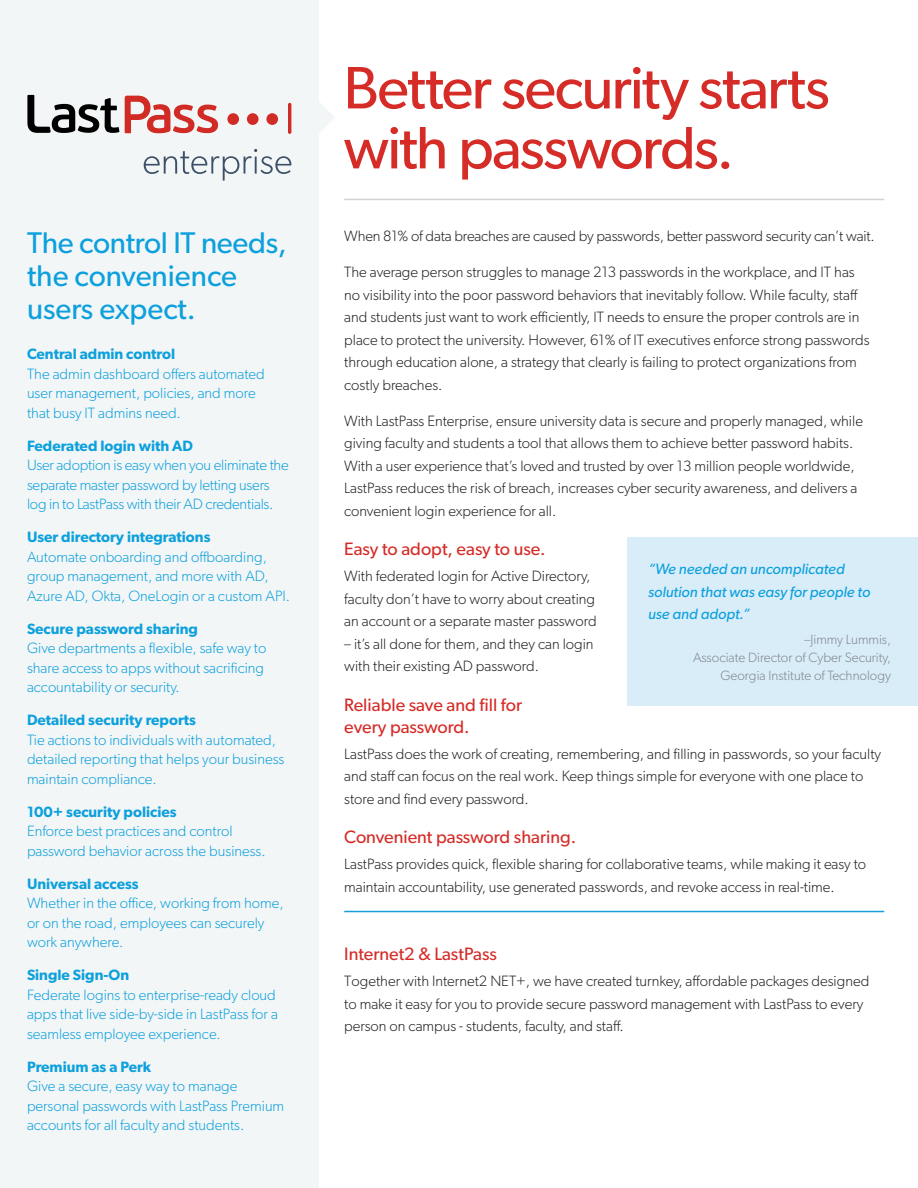
<style>
.page{position:relative;width:918px;height:1188px;background:#fff}
.page>*{position:absolute;margin:0;border:0;box-sizing:border-box;transform-origin:0 0}
.t1{font:60px/60px "Gibson";letter-spacing:-.03em;color:#d52c28}
.t2{font:30px/33px "Gibson";letter-spacing:-.005em;color:#0ca0dc}
.t3{font:18px/22.5px "Gibson";color:#d52c28}
.t4{font:300 15px/22.5px "Gibson";color:#231f20}
.t5{font:300 15px/19.5px "Gibson";color:#0ca0dc}
.t6{font:600 15px "Gibson";color:#0ca0dc}
.t7{font:italic 15px/22.5px "Gibson";color:#0ca0dc}
.t8{font:300 13.5px/18px "Gibson";color:#81868c;text-align:right}
</style>
<div class="page">
<div style="left:0;top:0;width:318px;height:1188px;background:#f3f6f7"></div>
<svg style="left:27px;top:95px;width:92px;height:38px"></svg>
<svg style="left:125px;top:91px;width:210px;height:90px"></svg>
<hr style="left:344px;top:199px;width:540px;height:1px;background:#d1d2d4">
<div style="left:628px;top:537px;width:290px;height:169px;background:#d9edf9"></div>
<hr style="left:344px;top:911px;width:540px;height:1px;background:#159eda">
<h2 class="t2" style="left:27px;top:226px;width:261px">The control IT needs, the convenience users expect.</h2>
<p class="t6" style="left:27px;top:345px;width:150px">Central admin control</p>
<p class="t5" style="left:27px;top:364px;width:239px">The admin dashboard offers automated user management, policies, and more that busy IT admins need.</p>
<p class="t6" style="left:27px;top:437px;width:167px">Federated login with AD</p>
<p class="t5" style="left:27px;top:455px;width:263px">User adoption is easy when you eliminate the separate master password by letting users log in to LastPass with their AD credentials.</p>
<p class="t6" style="left:27px;top:528px;width:185px">User directory integrations</p>
<p class="t5" style="left:27px;top:547px;width:265px">Automate onboarding and offboarding, group management, and more with AD,<br>Azure AD, Okta, OneLogin or a custom API.</p>
<p class="t6" style="left:27px;top:620px;width:172px">Secure password sharing</p>
<p class="t5" style="left:27px;top:638px;width:241px">Give departments a flexible, safe way to share access to apps without sacrificing accountability or security.</p>
<p class="t6" style="left:27px;top:711px;width:170px">Detailed security reports</p>
<p class="t5" style="left:27px;top:730px;width:259px">Tie actions to individuals with automated, detailed reporting that helps your business maintain compliance.</p>
<p class="t6" style="left:27px;top:803px;width:151px">100+ security policies</p>
<p class="t5" style="left:27px;top:821px;width:240px">Enforce best practices and control password behavior across the business.</p>
<p class="t6" style="left:27px;top:875px;width:113px">Universal access</p>
<p class="t5" style="left:27px;top:893px;width:258px">Whether in the office, working from home, or on the road, employees can securely work anywhere.</p>
<p class="t6" style="left:27px;top:966px;width:104px">Single Sign-On</p>
<p class="t5" style="left:27px;top:985px;width:252px">Federate logins to enterprise-ready cloud apps that live side-by-side in LastPass for a seamless employee experience.</p>
<p class="t6" style="left:27px;top:1058px;width:126px">Premium as a Perk</p>
<p class="t5" style="left:27px;top:1076px;width:259px">Give a secure, easy way to manage personal passwords with LastPass Premium accounts for all faculty and students.</p>
<h1 class="t1" style="left:344px;top:57px;width:488px">Better security starts with passwords.</h1>
<p class="t4" style="left:344px;top:225px;width:532px">When 81% of data breaches are caused by passwords, better password security can’t wait.</p>
<p class="t4" style="left:344px;top:261px;width:527px">The average person struggles to manage 213 passwords in the workplace, and IT has no visibility into the poor password behaviors that inevitably follow. While faculty, staff and students just want to work efficiently, IT needs to ensure the proper controls are in place to protect the university. However, 61% of IT executives enforce strong passwords through education alone, a strategy that clearly is failing to protect organizations from costly breaches.</p>
<p class="t4" style="left:344px;top:409px;width:520px">With LastPass Enterprise, ensure university data is secure and properly managed, while giving faculty and students a tool that allows them to achieve better password habits.<br>With a user experience that’s loved and trusted by over 13 million people worldwide, LastPass reduces the risk of breach, increases cyber security awareness, and delivers a convenient login experience for all.</p>
<p class="t3" style="left:344px;top:538px;width:203px">Easy to adopt, easy to use.</p>
<p class="t4" style="left:344px;top:565px;width:254px">With federated login for Active Directory, faculty don’t have to worry about creating an account or a separate master password</p>
<p class="t4" style="left:344px;top:632px;width:251px">– it’s all done for them, and they can login with their existing AD password.</p>
<p class="t3" style="left:344px;top:693px;width:179px">Reliable save and fill for every password.</p>
<p class="t4" style="left:344px;top:742px;width:538px">LastPass does the work of creating, remembering, and filling in passwords, so your faculty and staff can focus on the real work. Keep things simple for everyone with one place to store and find every password.</p>
<p class="t3" style="left:344px;top:826px;width:234px">Convenient password sharing.</p>
<p class="t4" style="left:344px;top:853px;width:524px">LastPass provides quick, flexible sharing for collaborative teams, while making it easy to maintain accountability, use generated passwords, and revoke access in real-time.</p>
<p class="t7" style="left:648px;top:558px;width:224px">“We needed an uncomplicated solution that was easy for people to use and adopt.”</p>
<p class="t8" style="left:693px;top:630px;width:199px">–Jimmy Lummis,<br>Associate Director of Cyber Security,<br>Georgia Institute of Technology</p>
<p class="t3" style="left:344px;top:943px;width:154px">Internet2 &amp; LastPass</p>
<p class="t4" style="left:344px;top:970px;width:527px">Together with Internet2 NET+, we have created turnkey, affordable packages designed to make it easy for you to provide secure password management with LastPass to every person on campus - students, faculty, and staff.</p>
</div>
